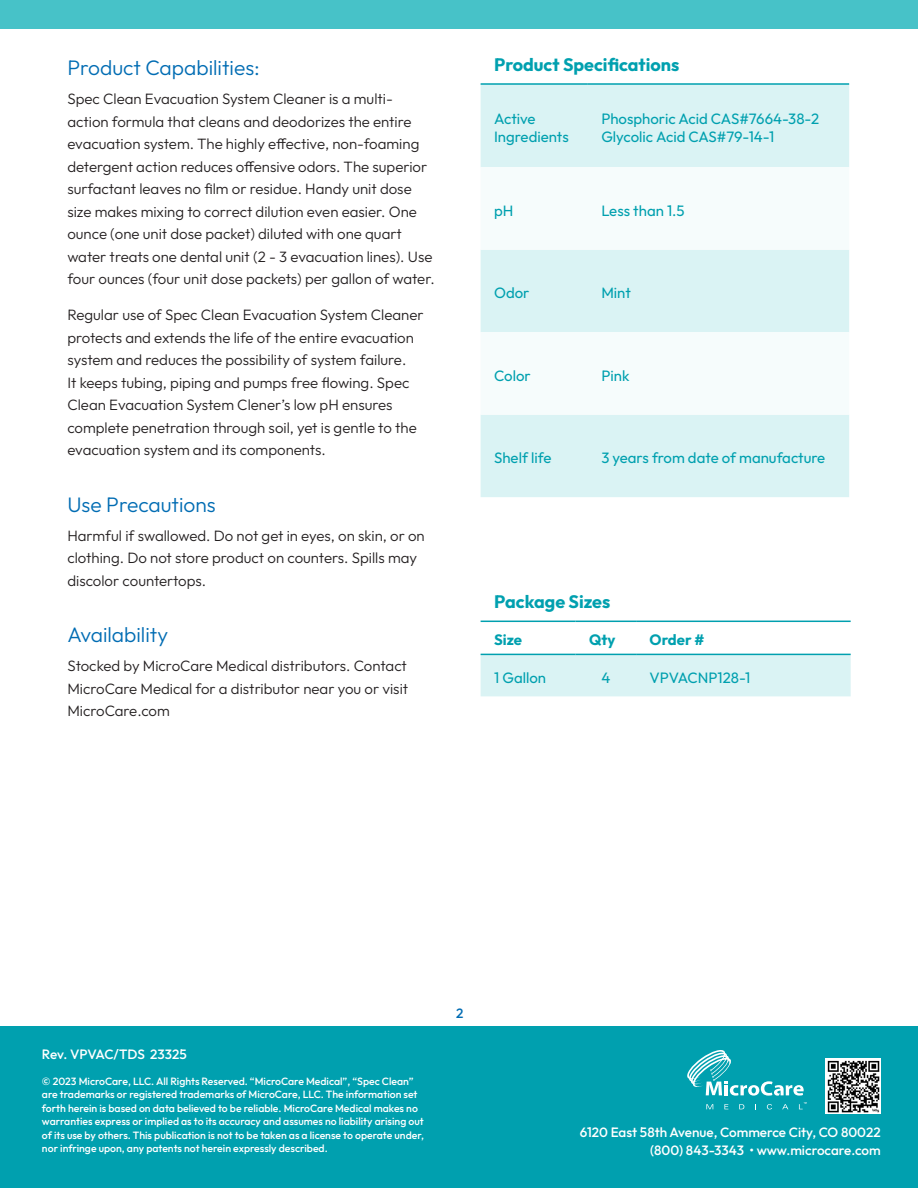
<style>
.page{position:relative;width:918px;height:1188px;background:#fff}
.page>*{position:absolute;margin:0;border:0;box-sizing:border-box;transform-origin:0 0}
.t1{font:300 21px "Outfit";color:#006cb3}
.Table_Header{font:700 18px "Outfit";color:#00a0af}
.Body{font:300 15px/22.5px "Outfit";color:#231f20}
.Table_Data{font:15px "Outfit";color:#00a0af}
.Table_Header-2{font:700 15px "Outfit";color:#00a0af}
.t2{font:500 13.5px/18px "Outfit";color:#fff;text-align:right}
.t3{font:500 13.5px "Outfit";color:#006cb3}
.t4{font:500 10.5px/13.5px "Outfit";color:#fff}
</style>
<div class="page">
<div style="left:0;top:1026px;width:918px;height:162px;background:#00a0af"></div>
<svg style="left:687px;top:1050px;width:117px;height:46px"></svg>
<svg style="left:706px;top:1104px;width:7px;height:5px"></svg>
<svg style="left:724px;top:1104px;width:4px;height:5px"></svg>
<svg style="left:739px;top:1104px;width:5px;height:5px"></svg>
<svg style="left:767px;top:1104px;width:5px;height:5px"></svg>
<svg style="left:782px;top:1104px;width:6px;height:5px"></svg>
<svg style="left:799px;top:1102px;width:8px;height:7px"></svg>
<img style="left:826px;top:1059px;width:55px;height:55px">
<div style="left:0;top:0;width:918px;height:28px;background:#47c2c8"></div>
<div style="left:481px;top:85px;width:368px;height:412px;background:#daf3f4"></div>
<svg style="left:481px;top:167px;width:368px;height:248px;fill:#f6fcfc"></svg>
<hr style="left:481px;top:83px;width:107px;height:2px;background:#00a0af">
<hr style="left:588px;top:83px;width:261px;height:2px;background:#00a0af">
<div style="left:481px;top:655px;width:370px;height:41px;background:#daf3f4"></div>
<hr style="left:481px;top:621px;width:95px;height:1px;background:#00a0af">
<hr style="left:576px;top:621px;width:60px;height:1px;background:#00a0af">
<hr style="left:636px;top:621px;width:215px;height:1px;background:#00a0af">
<hr style="left:481px;top:654px;width:95px;height:1px;background:#00a0af">
<hr style="left:576px;top:654px;width:60px;height:1px;background:#00a0af">
<hr style="left:636px;top:654px;width:215px;height:1px;background:#00a0af">
<h3 class="t1" style="left:67px;top:55px;width:194px">Product Capabilities:</h3>
<p class="Body" style="left:67px;top:88px;width:369px">Spec Clean Evacuation System Cleaner is a multi&shy;action formula that cleans and deodorizes the entire evacuation system. The highly effective, non-foaming detergent action reduces offensive odors. The superior surfactant leaves no film or residue. Handy unit dose size makes mixing to correct dilution even easier. One ounce (one unit dose packet) diluted with one quart water treats one dental unit (2 - 3 evacuation lines). Use four ounces (four unit dose packets) per gallon of water.</p>
<p class="Body" style="left:67px;top:304px;width:358px">Regular use of Spec Clean Evacuation System Cleaner protects and extends the life of the entire evacuation system and reduces the possibility of system failure.<br>It keeps tubing, piping and pumps free flowing. Spec Clean Evacuation System Clener’s low pH ensures complete penetration through soil, yet is gentle to the evacuation system and its components.</p>
<h3 class="t1" style="left:67px;top:491px;width:150px">Use Precautions</h3>
<p class="Body" style="left:67px;top:525px;width:359px">Harmful if swallowed. Do not get in eyes, on skin, or on clothing. Do not store product on counters. Spills may discolor countertops.</p>
<h3 class="t1" style="left:67px;top:622px;width:102px">Availability</h3>
<p class="Body" style="left:67px;top:655px;width:342px;text-align:justify">Stocked by MicroCare Medical distributors. Contact MicroCare Medical for a distributor near you or visit MicroCare.com</p>
<p class="Table_Header" style="left:494px;top:52px;width:187px">Product Specifications</p>
<p class="Table_Data" style="left:494px;top:110px;width:43px">Active</p>
<p class="Table_Data" style="left:494px;top:128px;width:76px">Ingredients</p>
<p class="Table_Data" style="left:601px;top:110px;width:219px">Phosphoric Acid CAS#7664-38-2</p>
<p class="Table_Data" style="left:601px;top:128px;width:174px">Glycolic Acid CAS#79-14-1</p>
<p class="Table_Data" style="left:494px;top:201px;width:21px">pH</p>
<p class="Table_Data" style="left:601px;top:201px;width:85px">Less than 1.5</p>
<p class="Table_Data" style="left:494px;top:284px;width:37px">Odor</p>
<p class="Table_Data" style="left:601px;top:284px;width:31px">Mint</p>
<p class="Table_Data" style="left:494px;top:366px;width:38px">Color</p>
<p class="Table_Data" style="left:601px;top:366px;width:30px">Pink</p>
<p class="Table_Data" style="left:494px;top:449px;width:59px">Shelf life</p>
<p class="Table_Data" style="left:601px;top:449px;width:226px">3 years from date of manufacture</p>
<p class="Table_Header" style="left:494px;top:590px;width:118px">Package Sizes</p>
<p class="Table_Header-2" style="left:494px;top:630px;width:29px">Size</p>
<p class="Table_Header-2" style="left:589px;top:630px;width:28px">Qty</p>
<p class="Table_Header-2" style="left:650px;top:630px;width:56px">Order #</p>
<p class="Table_Data" style="left:494px;top:668px;width:54px">1 Gallon</p>
<p class="Table_Data" style="left:601px;top:668px;width:10px">4</p>
<p class="Table_Data" style="left:650px;top:668px;width:102px">VPVACNP128-1</p>
<p class="t2" style="left:42px;top:1046px;width:146px">Rev. VPVAC/TDS 23325</p>
<p class="t4" style="left:42px;top:1075px;width:383px">© 2023 MicroCare, LLC. All Rights Reserved. “MicroCare Medical”, “Spec Clean” are trademarks or registered trademarks of MicroCare, LLC. The information set forth herein is based on data believed to be reliable. MicroCare Medical makes no warranties express or implied as to its accuracy and assumes no liability arising out of its use by others. This publication is not to be taken as a license to operate under, nor infringe upon, any patents not herein expressly described.</p>
<p class="t3" style="left:456px;top:1004px;width:9px">2</p>
<p class="t2" style="left:580px;top:1124px;width:303px">6120 East 58th Avenue, Commerce City, CO 80022 (800) 843-3343 • www.microcare.com</p>
</div>
